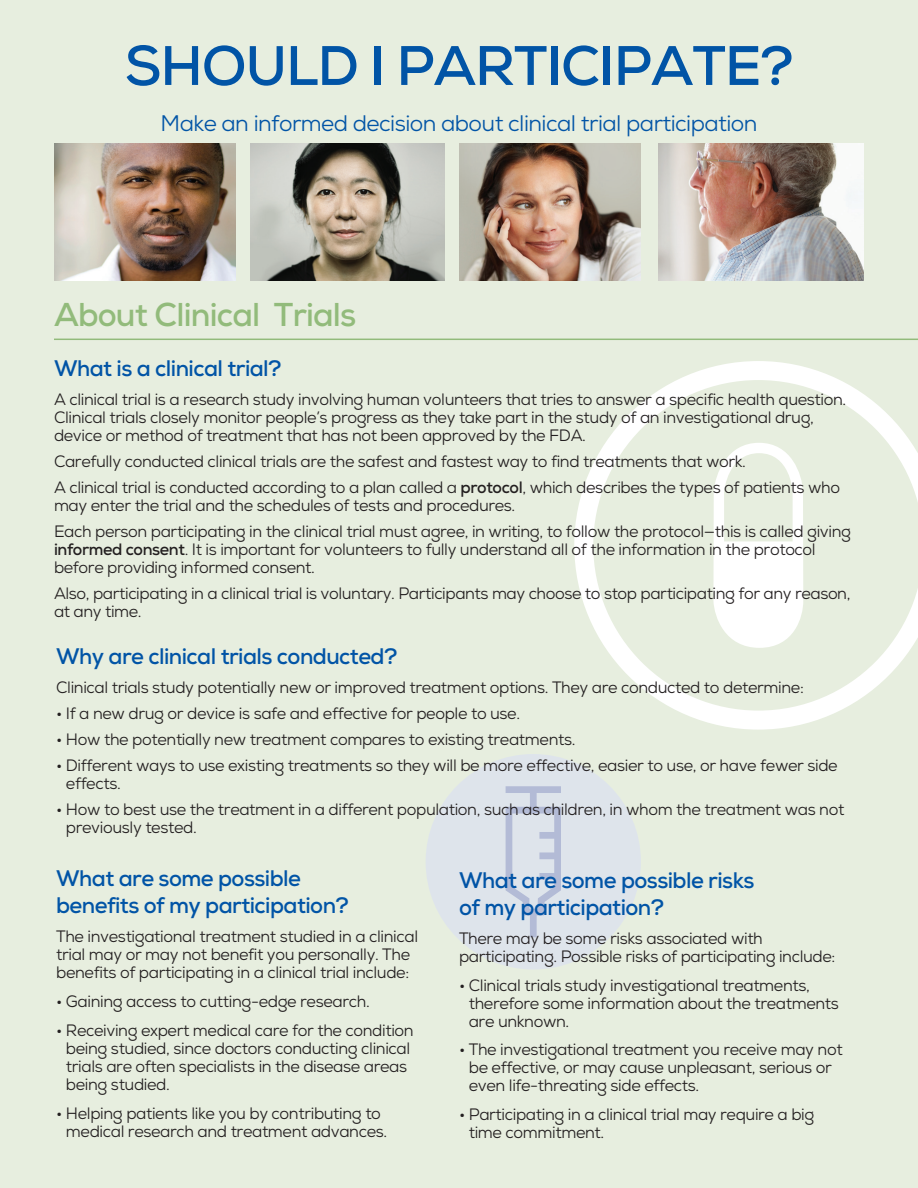
<style>
.page{position:relative;width:918px;height:1188px;background:#e7eedf}
.page>*{position:absolute;margin:0;border:0;box-sizing:border-box;transform-origin:0 0}
.t1{font:700 55.5px "Nexa";letter-spacing:-.02em;color:#0154a6}
.subhead{font:700 33px "Nexa";letter-spacing:-.025em;color:#92bb7b}
.questions{font:700 22.5px/27px "Nexa";letter-spacing:-.025em;color:#0154a6}
.t2{font:22.5px "Nexa";letter-spacing:-.025em;color:#0154a6}
.body_copy{font:16.5px/18px "Nexa";letter-spacing:-.025em;color:#231f20}
.s1{font-weight:700}
</style>
<div class="page">
<div style="left:426px;top:754px;width:215px;height:216px;background:#dbe1f1;border-radius:50%"></div>
<svg style="left:506px;top:786px;width:55px;height:151px"></svg>
<img style="left:54px;top:143px;width:181px;height:137px">
<img style="left:250px;top:143px;width:194px;height:137px">
<img style="left:459px;top:143px;width:181px;height:137px">
<img style="left:659px;top:143px;width:205px;height:137px">
<svg style="left:574px;top:361px;width:344px;height:369px"></svg>
<svg style="left:713px;top:443px;width:90px;height:205px"></svg>
<hr style="left:54px;top:339px;width:864px;height:1px;background:#92bb7b">
<p class="t1" style="left:125px;top:30px;width:670px">SHOULD I PARTICIPATE?</p>
<p class="t2" style="left:161px;top:109px;width:598px">Make an informed decision about clinical trial participation</p>
<p class="subhead" style="left:54px;top:293px;width:304px">About Clinical Trials</p>
<p class="questions" style="left:54px;top:355px;width:229px">What is a clinical trial?</p>
<p class="body_copy" style="left:54px;top:390px;width:794px">A clinical trial is a research study involving human volunteers that tries to answer a specific health question.<br>Clinical trials closely monitor people’s progress as they take part in the study of an investigational drug, device or method of treatment that has not been approved by the FDA.</p>
<p class="body_copy" style="left:54px;top:452px;width:694px">Carefully conducted clinical trials are the safest and fastest way to find treatments that work.</p>
<p class="body_copy" style="left:54px;top:478px;width:788px">A clinical trial is conducted according to a plan called a <span class="s1">protocol</span>, which describes the types of patients who may enter the trial and the schedules of tests and procedures.</p>
<p class="body_copy" style="left:54px;top:522px;width:799px">Each person participating in the clinical trial must agree, in writing, to follow the protocol—this is called giving <span class="s1">informed consent</span>. It is important for volunteers to fully understand all of the information in the protocol before providing informed consent.</p>
<p class="body_copy" style="left:54px;top:584px;width:798px">Also, participating in a clinical trial is voluntary. Participants may choose to stop participating for any reason, at any time.</p>
<p class="questions" style="left:56px;top:643px;width:343px">Why are clinical trials conducted?</p>
<p class="body_copy" style="left:56px;top:678px;width:749px">Clinical trials study potentially new or improved treatment options. They are conducted to determine:</p>
<p class="body_copy" style="left:56px;top:704px;width:465px">• If a new drug or device is safe and effective for people to use.</p>
<p class="body_copy" style="left:56px;top:730px;width:521px">• How the potentially new treatment compares to existing treatments.</p>
<p class="body_copy" style="left:66px;top:756px;width:773px;text-indent:-10px">• Different ways to use existing treatments so they will be more effective, easier to use, or have fewer side effects.</p>
<p class="body_copy" style="left:66px;top:801px;width:780px;text-indent:-10px">• How to best use the treatment in a different population, such as children, in whom the treatment was not previously tested.</p>
<p class="questions" style="left:56px;top:865px;width:294px">What are some possible benefits of my participation?</p>
<p class="body_copy" style="left:56px;top:928px;width:364px">The investigational treatment studied in a clinical trial may or may not benefit you personally. The benefits of participating in a clinical trial include:</p>
<p class="body_copy" style="left:56px;top:992px;width:315px">• Gaining access to cutting-edge research.</p>
<p class="body_copy" style="left:66px;top:1021px;width:349px;text-indent:-10px">• Receiving expert medical care for the condition being studied, since doctors conducting clinical trials are often specialists in the disease areas being studied.</p>
<p class="body_copy" style="left:56px;top:1104px;width:333px;text-align:center">• Helping patients like you by contributing to medical research and treatment advances.</p>
<p class="questions" style="left:459px;top:867px;width:297px">What are some possible risks of my participation?</p>
<p class="body_copy" style="left:459px;top:929px;width:378px">There may be some risks associated with participating. Possible risks of participating include:</p>
<p class="body_copy" style="left:469px;top:976px;width:372px;text-indent:-10px">• Clinical trials study investigational treatments, therefore some information about the treatments are unknown.</p>
<p class="body_copy" style="left:469px;top:1041px;width:375px;text-indent:-10px">• The investigational treatment you receive may not be effective, or may cause unpleasant, serious or even life-threating side effects.</p>
<p class="body_copy" style="left:469px;top:1105px;width:347px;text-indent:-10px">• Participating in a clinical trial may require a big time commitment.</p>
</div>
